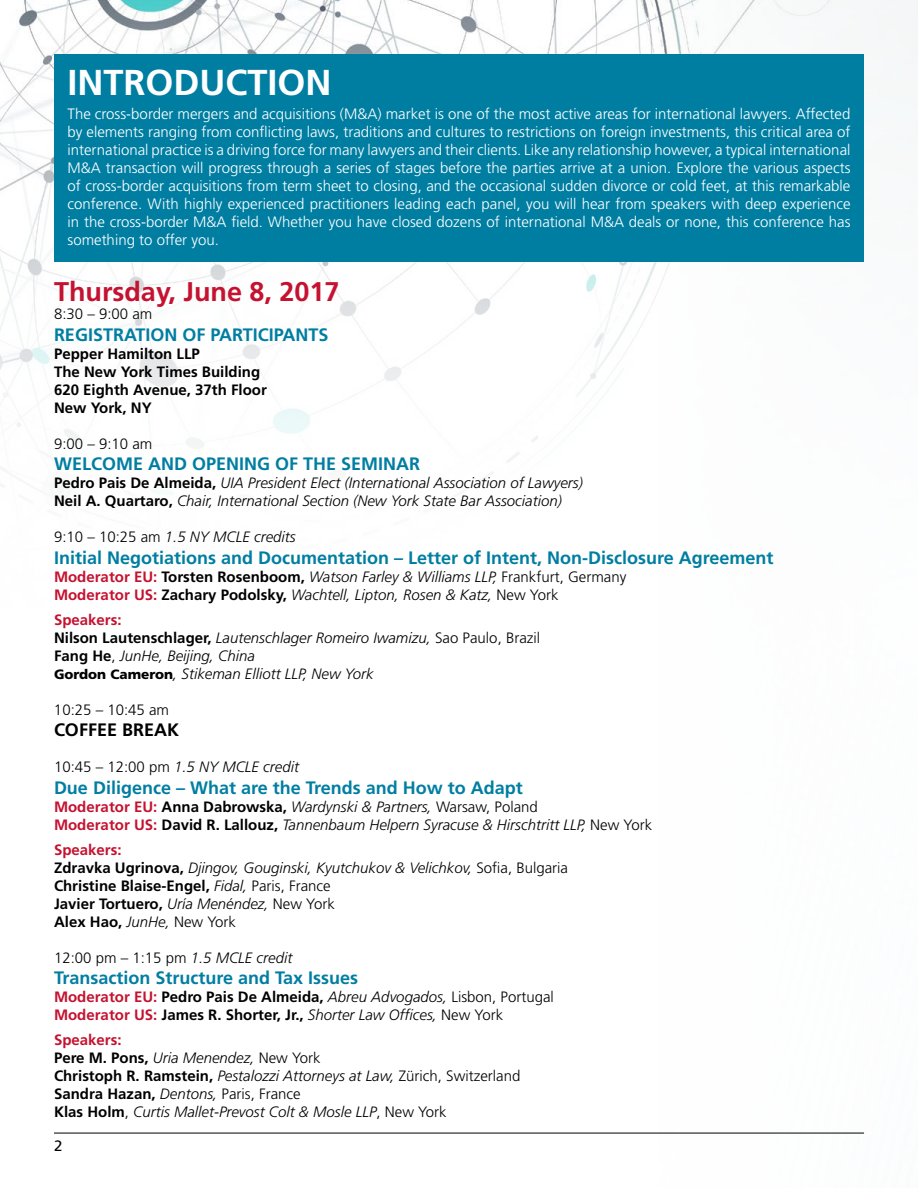
<style>
.page{position:relative;width:918px;height:1188px;background:#fff}
.page>*{position:absolute;margin:0;border:0;box-sizing:border-box;transform-origin:0 0}
.t1{font:700 36px "Frutiger";color:#fff}
.t2{font:700 27px "Frutiger";color:#c41230}
.t3{font:700 18px "Frutiger";color:#007ea2}
.t4{font:700 18px "Frutiger";color:#000}
.t5{font:italic 300 15px/18px "Frutiger";color:#000}
.t6{font:300 15px/18px "Frutiger";color:#fff;text-align:justify}
.t7{font:700 15px/18px "Frutiger";color:#000}
.t8{font:300 15px "Frutiger";color:#000}
.t9{font:15px "Frutiger";color:#000}
.s1{font-weight:700;font-style:normal}
.s2{font-style:normal}
.s3{font-weight:700;font-style:normal;color:#c41230}
.s4{font-weight:900;font-style:normal;font-size:13.5px}
.s5{font-style:italic}
.s6{color:#c41230}
.s7{font-weight:300;font-style:italic}
.s8{font-weight:300}
</style>
<div class="page">
<img style="left:0;top:0;width:918px;height:488px">
<div style="left:54px;top:54px;width:810px;height:207px;background:#007ea2"></div>
<hr style="left:54px;top:1133px;width:810px;height:1px;background:#000">
<h1 class="t1" style="left:68px;top:61px;width:266px">INTRODUCTION</h1>
<p class="t6" style="left:68px;top:105px;width:785px">The cross-border mergers and acquisitions (M&amp;A) market is one of the most active areas for international lawyers. Affected by elements ranging from conflicting laws, traditions and cultures to restrictions on foreign investments, this critical area of international practice is a driving force for many lawyers and their clients. Like any relationship however, a typical international M&amp;A transaction will progress through a series of stages before the parties arrive at a union. Explore the various aspects of cross-border acquisitions from term sheet to closing, and the occasional sudden divorce or cold feet, at this remarkable conference. With highly experienced practitioners leading each panel, you will hear from speakers with deep experience in the cross-border M&amp;A field. Whether you have closed dozens of international M&amp;A deals or none, this conference has something to offer you.</p>
<h2 class="t2" style="left:54px;top:276px;width:287px">Thursday, June 8, 2017</h2>
<p class="t8" style="left:54px;top:305px;width:100px">8:30 – 9:00 am</p>
<p class="t3" style="left:54px;top:324px;width:276px">REGISTRATION OF PARTICIPANTS</p>
<p class="t7" style="left:54px;top:345px;width:214px">Pepper Hamilton LLP<br>The New York Times Building<br>620 Eighth Avenue, 37th Floor<br>New York, NY</p>
<p class="t8" style="left:54px;top:435px;width:100px">9:00 – 9:10 am</p>
<p class="t3" style="left:54px;top:453px;width:368px">WELCOME AND OPENING OF THE SEMINAR</p>
<p class="t5" style="left:54px;top:474px;width:530px"><span class="s1">Pedro Pais De Almeida,</span> UIA President Elect (International Association of Lawyers)<br><span class="s1">Neil A. Quartaro,</span> Chair, International Section (New York State Bar Association)</p>
<p class="t5" style="left:54px;top:528px;width:243px"><span class="s2">9:10 – 10:25 am</span> 1.5 NY MCLE credits</p>
<p class="t3" style="left:54px;top:547px;width:721px">Initial Negotiations and Documentation – Letter of Intent, Non-Disclosure Agreement</p>
<p class="t5" style="left:54px;top:568px;width:574px"><span class="s3">Moderator EU:</span> <span class="s1">Torsten Rosenboom,</span> Watson Farley &amp; Williams LLP, <span class="s2">Frankfurt, Germany<br></span><span class="s3">Moderator US:</span> <span class="s1">Zachary Podolsky,</span> Wachtell, Lipton, Rosen &amp; Katz, <span class="s2">New York</span></p>
<p class="t5" style="left:54px;top:611px;width:488px"><span class="s3">Speakers:<br></span><span class="s1">Nilson Lautenschlager,</span> Lautenschlager Romeiro Iwamizu, <span class="s2">Sao Paulo, Brazil </span><span class="s1">Fang He</span><span class="s2">,</span> JunHe, Beijing, China<br><span class="s4">Gordon Cameron</span>, Stikeman Elliott LLP, New York</p>
<p class="t8" style="left:54px;top:701px;width:117px">10:25 – 10:45 am</p>
<p class="t4" style="left:54px;top:719px;width:127px">COFFEE BREAK</p>
<p class="t5" style="left:54px;top:758px;width:247px"><span class="s2">10:45 – 12:00 pm</span> 1.5 NY MCLE credit</p>
<p class="t3" style="left:54px;top:777px;width:470px">Due Diligence – What are the Trends and How to Adapt</p>
<p class="t5" style="left:54px;top:798px;width:600px"><span class="s3">Moderator EU:</span> <span class="s1">Anna Dabrowska,</span> Wardynski &amp; Partners, <span class="s2">Warsaw, Poland<br></span><span class="s3">Moderator US:</span> <span class="s1">David R. Lallouz,</span> Tannenbaum Helpern Syracuse &amp; Hirschtritt LLP, <span class="s2">New York</span></p>
<p class="t5" style="left:54px;top:841px;width:516px"><span class="s3">Speakers:<br></span><span class="s1">Zdravka Ugrinova,</span> Djingov, Gouginski, Kyutchukov &amp; Velichkov, <span class="s2">Sofia, Bulgaria </span><span class="s1">Christine Blaise-Engel,</span> Fidal, <span class="s2">Paris, France<br></span><span class="s1">Javier Tortuero,</span> Uría Menéndez, <span class="s2">New York<br></span><span class="s1">Alex Hao,</span> JunHe, <span class="s2">New York</span></p>
<p class="t8" style="left:54px;top:949px;width:240px">12:00 pm – 1:15 pm <span class="s5">1.5 MCLE credit</span></p>
<p class="t3" style="left:54px;top:967px;width:306px">Transaction Structure and Tax Issues</p>
<p class="t7" style="left:54px;top:988px;width:501px"><span class="s6">Moderator EU:</span> Pedro Pais De Almeida, <span class="s7">Abreu Advogados,</span> <span class="s8">Lisbon, Portugal<br></span><span class="s6">Moderator US:</span> James R. Shorter, Jr., <span class="s7">Shorter Law Offices,</span> <span class="s8">New York</span></p>
<p class="t5" style="left:54px;top:1031px;width:468px"><span class="s3">Speakers:<br></span><span class="s1">Pere M. Pons,</span> Uria Menendez, <span class="s2">New York<br></span><span class="s1">Christoph R. Ramstein,</span> Pestalozzi Attorneys at Law, <span class="s2">Zürich, Switzerland </span><span class="s1">Sandra Hazan,</span> Dentons, <span class="s2">Paris, France<br></span><span class="s1">Klas Holm</span><span class="s2">,</span> Curtis Mallet-Prevost Colt &amp; Mosle LLP<span class="s2">, New York</span></p>
<p class="t9" style="left:54px;top:1137px;width:10px">2</p>
</div>
